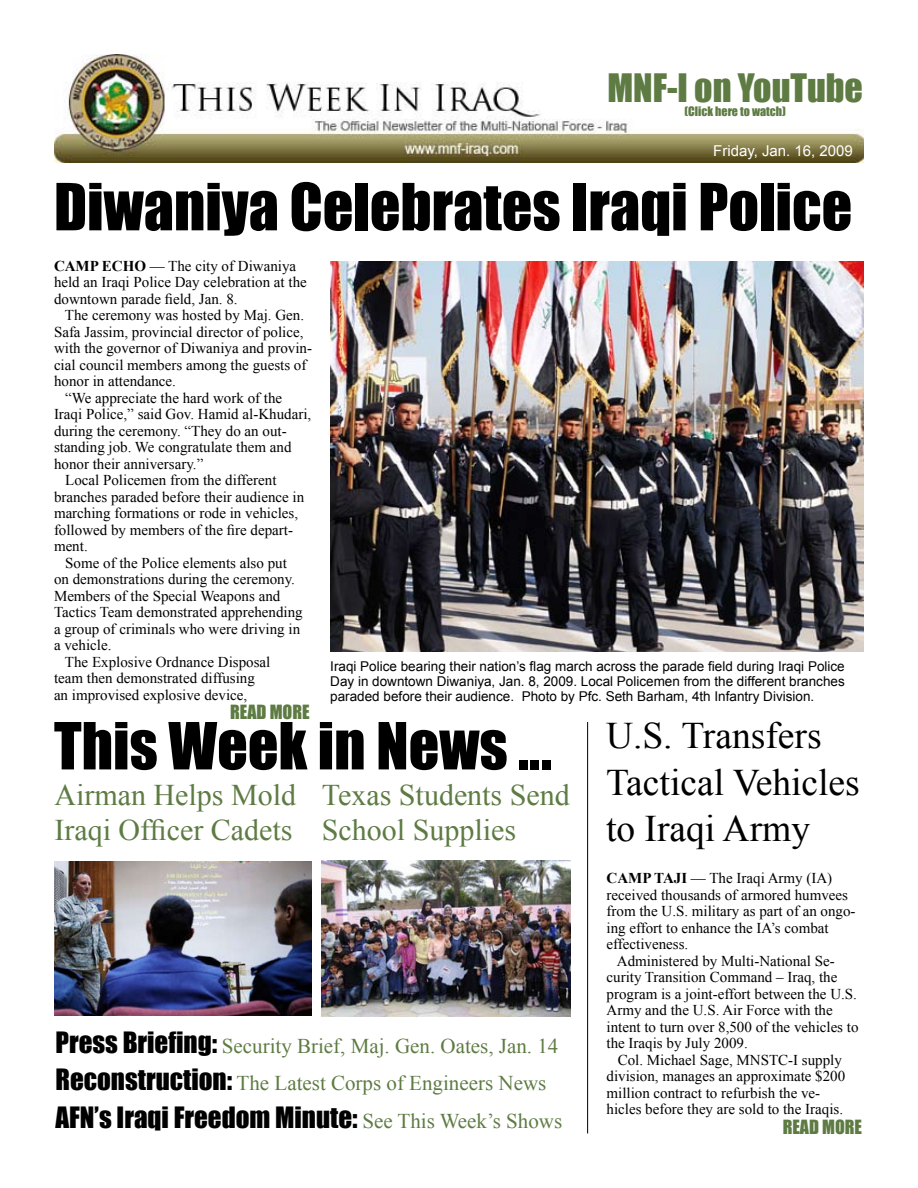
<style>
.page{position:relative;width:918px;height:1188px;background:#fff}
.page>*{position:absolute;margin:0;border:0;box-sizing:border-box;transform-origin:0 0}
.t1{font:60px "Impact";color:#000}
.t2{font:37.5px/46.5px "Times New Roman";color:#000}
.t3{font:36px "Impact";color:#5d7b42}
.t4{font:30px/34.5px "Times New Roman";color:#5d7b42}
.t5{font:27px "Impact";color:#000}
.t6{font:21px/37px "Times New Roman";color:#5d7b42}
.t7{font:18px "Impact";color:#5d7b42}
.t8{font:15px/16.5px "Times New Roman";color:#000}
.t9{font:15px "Arial";color:#fff}
.t10{font:13.5px/15px "Arial";color:#000;text-align:justify}
.t11{font:12px "Impact";color:#5d7b42}
.s1{font-weight:700}
.s2{font-family:"Impact";font-size:27px;color:#000}
.s3{font-family:"Times New Roman";font-size:21px;color:#5d7b42}
</style>
<div class="page">
<img style="left:54px;top:54px;width:810px;height:108px">
<hr style="left:587px;top:722px;width:1px;height:412px;background:#000">
<img style="left:330px;top:262px;width:534px;height:390px">
<img style="left:54px;top:862px;width:258px;height:154px">
<img style="left:322px;top:861px;width:248px;height:156px">
<h3 class="t3" style="left:607px;top:60px;width:257px">MNF-I on YouTube</h3>
<p class="t11" style="left:685px;top:102px;width:103px">(Click here to watch)</p>
<p class="t9" style="left:713px;top:140px;width:141px">Friday, Jan. 16, 2009</p>
<h1 class="t1" style="left:54px;top:160px;width:800px">Diwaniya Celebrates Iraqi Police</h1>
<p class="t8" style="left:54px;top:257px;width:254px"><span class="s1">CAMP ECHO</span> — The city of Diwaniya held an Iraqi Police Day celebration at the downtown parade field, Jan. 8.</p>
<p class="t8" style="left:65px;top:307px;width:241px">The ceremony was hosted by Maj. Gen.</p>
<p class="t8" style="left:54px;top:323px;width:251px">Safa Jassim, provincial director of police,</p>
<p class="t8" style="left:54px;top:340px;width:260px">with the governor of Diwaniya and provin-</p>
<p class="t8" style="left:54px;top:356px;width:254px">cial council members among the guests of</p>
<p class="t8" style="left:54px;top:373px;width:124px">honor in attendance.</p>
<p class="t8" style="left:65px;top:389px;width:219px">“We appreciate the hard work of the</p>
<p class="t8" style="left:54px;top:406px;width:259px">Iraqi Police,” said Gov. Hamid al-Khudari,</p>
<p class="t8" style="left:54px;top:422px;width:234px">during the ceremony. “They do an out-</p>
<p class="t8" style="left:54px;top:439px;width:239px">standing job. We congratulate them and</p>
<p class="t8" style="left:54px;top:455px;width:151px">honor their anniversary.”</p>
<p class="t8" style="left:65px;top:472px;width:213px">Local Policemen from the different</p>
<p class="t8" style="left:54px;top:488px;width:252px">branches paraded before their audience in</p>
<p class="t8" style="left:54px;top:505px;width:246px">marching formations or rode in vehicles,</p>
<p class="t8" style="left:54px;top:521px;width:241px">followed by members of the fire depart-</p>
<p class="t8" style="left:54px;top:538px;width:35px">ment.</p>
<p class="t8" style="left:65px;top:554px;width:223px">Some of the Police elements also put</p>
<p class="t8" style="left:54px;top:571px;width:243px">on demonstrations during the ceremony.</p>
<p class="t8" style="left:54px;top:587px;width:228px">Members of the Special Weapons and</p>
<p class="t8" style="left:54px;top:604px;width:250px">Tactics Team demonstrated apprehending</p>
<p class="t8" style="left:54px;top:620px;width:248px">a group of criminals who were driving in</p>
<p class="t8" style="left:54px;top:637px;width:59px">a vehicle.</p>
<p class="t8" style="left:65px;top:653px;width:207px">The Explosive Ordnance Disposal</p>
<p class="t8" style="left:54px;top:670px;width:202px">team then demonstrated diffusing</p>
<p class="t8" style="left:54px;top:686px;width:195px">an improvised explosive device,</p>
<p class="t7" style="left:230px;top:698px;width:81px">READ MORE</p>
<p class="t10" style="left:330px;top:659px;width:516px">Iraqi Police bearing their nation’s flag march across the parade field during Iraqi Police Day in downtown Diwaniya, Jan. 8, 2009. Local Policemen from the different branches paraded before their audience. Photo by Pfc. Seth Barham, 4th Infantry Division.</p>
<h2 class="t2" style="left:606px;top:712px;width:255px">U.S. Transfers<br>Tactical Vehicles to Iraqi Army</h2>
<p class="t8" style="left:607px;top:870px;width:251px"><span class="s1">CAMP TAJI</span> — The Iraqi Army (IA) received thousands of armored humvees from the U.S. military as part of an ongo&shy;ing effort to enhance the IA’s combat effectiveness.</p>
<p class="t8" style="left:607px;top:952px;width:254px;text-indent:10px">Administered by Multi-National Se&shy;curity Transition Command – Iraq, the program is a joint-effort between the U.S.<br>Army and the U.S. Air Force with the intent to turn over 8,500 of the vehicles to the Iraqis by July 2009.</p>
<p class="t8" style="left:607px;top:1051px;width:240px;text-indent:11px">Col. Michael Sage, MNSTC-I supply division, manages an approximate $200 million contract to refurbish the ve&shy;hicles before they are sold to the Iraqis.</p>
<p class="t7" style="left:783px;top:1113px;width:81px">READ MORE</p>
<h1 class="t1" style="left:54px;top:699px;width:499px">This Week in News ...</h1>
<h3 class="t4" style="left:54px;top:778px;width:243px">Airman Helps Mold<br>Iraqi Officer Cadets</h3>
<h3 class="t4" style="left:322px;top:778px;width:249px">Texas Students Send<br>School Supplies</h3>
<h3 class="t6" style="left:55px;top:1027px;width:504px"><span class="s2">Press Briefing:</span> Security Brief, Maj. Gen. Oates, Jan. 14<br><span class="s2">Reconstruction:</span> The Latest Corps of Engineers News</h3>
<h3 class="t5" style="left:55px;top:1097px;width:508px">AFN’s Iraqi Freedom Minute: <span class="s3">See This Week’s Shows</span></h3>
</div>
